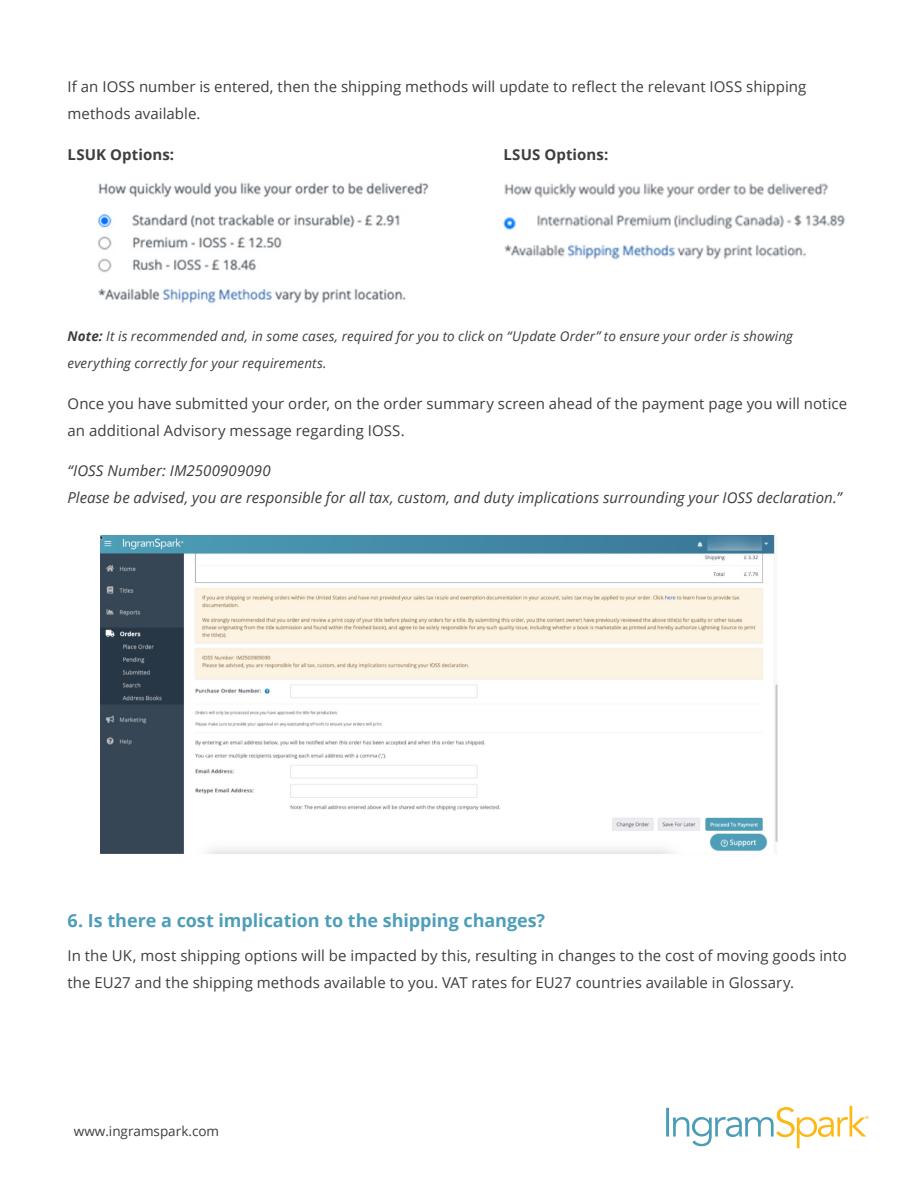
<style>
.page{position:relative;width:918px;height:1188px;background:#fff}
.page>*{position:absolute;margin:0;border:0;box-sizing:border-box;transform-origin:0 0}
.t1{font:700 18px "Open Sans";letter-spacing:-.005em;color:#4e9eb8}
.t2{font:15px/27px "Open Sans";letter-spacing:.005em;color:#3e3e3f}
.t3{font:italic 15px/27px "Open Sans";letter-spacing:.005em;color:#3e3e3f}
.t4{font:700 15px "Open Sans";letter-spacing:.01em;color:#3e3e3f}
.t5{font:italic 13.5px/27px "Open Sans";letter-spacing:.01em;color:#3e3e3f}
.t6{font:13.5px "Open Sans";color:#3e3e3f}
.s1{font-weight:700}
</style>
<div class="page">
<svg style="left:666px;top:1106px;width:203px;height:42px"></svg>
<img style="left:98px;top:182px;width:331px;height:122px">
<img style="left:100px;top:535px;width:678px;height:319px">
<img style="left:503px;top:183px;width:342px;height:77px">
<p class="t2" style="left:68px;top:73px;width:740px">If an IOSS number is entered, then the shipping methods will update to reflect the relevant IOSS shipping methods available.</p>
<p class="t4" style="left:68px;top:144px;width:108px">LSUK Options:</p>
<p class="t4" style="left:503px;top:144px;width:107px">LSUS Options:</p>
<p class="t5" style="left:68px;top:323px;width:727px"><span class="s1">Note:</span> It is recommended and, in some cases, required for you to click on “Update Order” to ensure your order is showing everything correctly for your requirements.</p>
<p class="t2" style="left:68px;top:390px;width:781px">Once you have submitted your order, on the order summary screen ahead of the payment page you will notice an additional Advisory message regarding IOSS.</p>
<p class="t3" style="left:68px;top:457px;width:776px">“IOSS Number: IM2500909090<br>Please be advised, you are responsible for all tax, custom, and duty implications surrounding your IOSS declaration.”</p>
<h3 class="t1" style="left:68px;top:908px;width:479px">6. Is there a cost implication to the shipping changes?</h3>
<p class="t2" style="left:68px;top:942px;width:781px">In the UK, most shipping options will be impacted by this, resulting in changes to the cost of moving goods into the EU27 and the shipping methods available to you. VAT rates for EU27 countries available in Glossary.</p>
<p class="t6" style="left:74px;top:1122px;width:147px">www.ingramspark.com</p>
</div>
